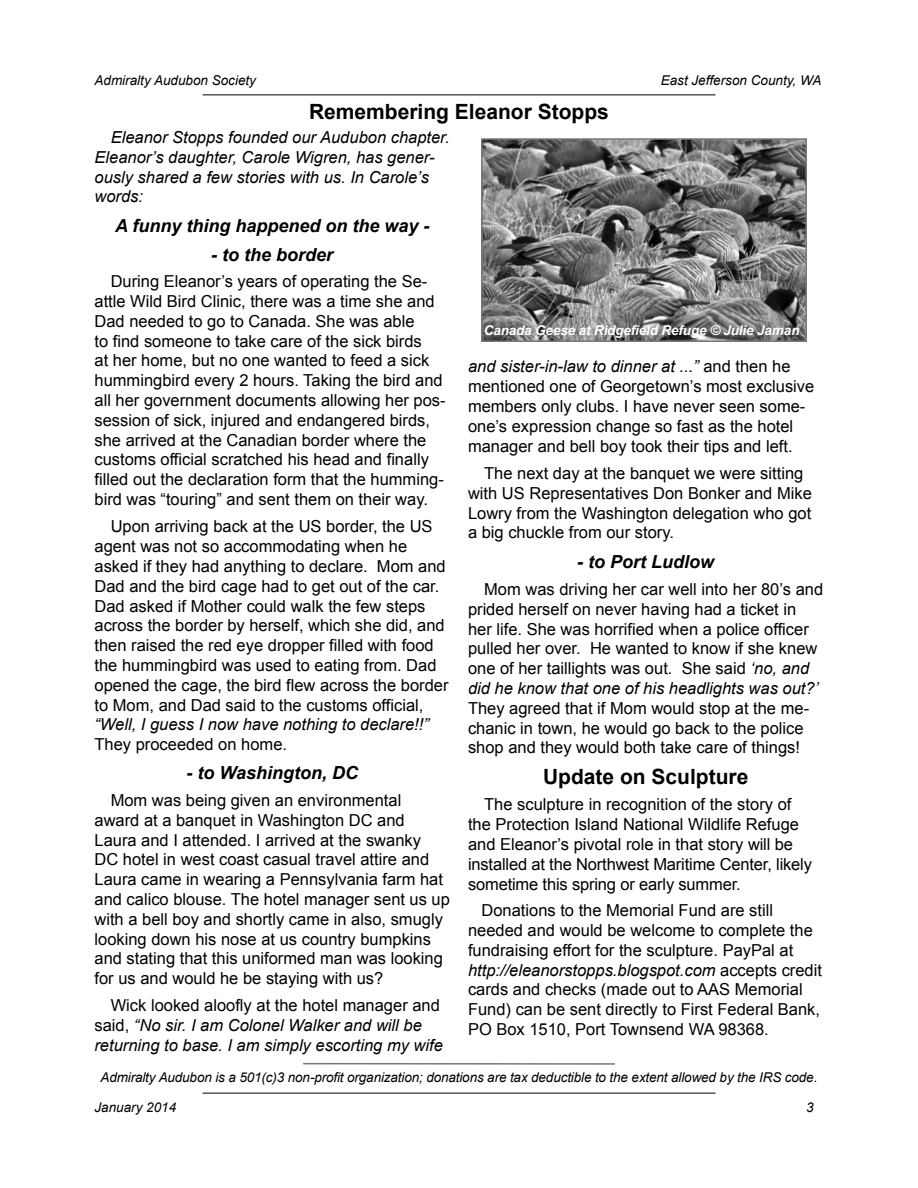
<style>
.page{position:relative;width:918px;height:1188px;background:#fff}
.page>*{position:absolute;margin:0;border:0;box-sizing:border-box;transform-origin:0 0}
.t1{font:700 21px "Arial";color:#000}
.t2{font:italic 700 18px "Arial";color:#000}
.t3{font:16.5px/19.8px "Arial";color:#000}
.t4{font:italic 16.5px/19.8px "Arial";color:#000}
.t5{font:italic 13.5px "Arial";letter-spacing:-.01em;color:#000}
.t6{font:italic 700 13.5px "Arial";letter-spacing:-.01em;color:#fff}
.s1{font-style:normal}
.s2{font-style:italic}
</style>
<div class="page">
<hr style="left:202px;top:94px;width:514px;height:1px;background:#000">
<hr style="left:202px;top:1093px;width:514px;height:1px;background:#000">
<img style="left:484px;top:141px;width:320px;height:198px">
<div style="left:481px;top:138px;width:326px;height:204px;border:2px solid #76787b"></div>
<hr style="left:303px;top:1063px;width:312px;height:2px;background:#76787b">
<p class="t5" style="left:94px;top:73px;width:163px">Admiralty Audubon Society</p>
<p class="t5" style="left:661px;top:73px;width:162px">East Jefferson County, WA</p>
<p class="t1" style="left:309px;top:100px;width:301px">Remembering Eleanor Stopps</p>
<p class="t4" style="left:94px;top:127px;width:357px;text-indent:16px">Eleanor Stopps founded our Audubon chapter.<br>Eleanor’s daughter, Carole Wigren, has gener&shy;ously shared a few stories with us. In Carole’s words:</p>
<p class="t2" style="left:115px;top:215px;width:316px">A funny thing happened on the way -</p>
<p class="t2" style="left:211px;top:244px;width:124px">- to the border</p>
<p class="t3" style="left:94px;top:272px;width:353px;text-indent:16px">During Eleanor’s years of operating the Se&shy;attle Wild Bird Clinic, there was a time she and Dad needed to go to Canada. She was able<br>to find someone to take care of the sick birds<br>at her home, but no one wanted to feed a sick hummingbird every 2 hours. Taking the bird and all her government documents allowing her pos&shy;session of sick, injured and endangered birds, she arrived at the Canadian border where the customs official scratched his head and finally filled out the declaration form that the humming&shy;bird was “touring” and sent them on their way.</p>
<p class="t3" style="left:94px;top:517px;width:356px;text-indent:16px">Upon arriving back at the US border, the US agent was not so accommodating when he asked if they had anything to declare. Mom and Dad and the bird cage had to get out of the car.<br>Dad asked if Mother could walk the few steps across the border by herself, which she did, and then raised the red eye dropper filled with food the hummingbird was used to eating from. Dad opened the cage, the bird flew across the border to Mom, and Dad said to the customs official,</p>
<p class="t4" style="left:94px;top:715px;width:336px">“Well, I guess I now have nothing to declare!!”</p>
<p class="t3" style="left:94px;top:735px;width:194px">They proceeded on home.</p>
<p class="t2" style="left:186px;top:763px;width:173px">- to Washington, DC</p>
<p class="t3" style="left:94px;top:790px;width:357px;text-indent:16px">Mom was being given an environmental award at a banquet in Washington DC and Laura and I attended. I arrived at the swanky<br>DC hotel in west coast casual travel attire and Laura came in wearing a Pennsylvania farm hat and calico blouse. The hotel manager sent us up with a bell boy and shortly came in also, smugly looking down his nose at us country bumpkins and stating that this uniformed man was looking for us and would he be staying with us?</p>
<p class="t4" style="left:94px;top:996px;width:350px;text-indent:16px"><span class="s1">Wick looked aloofly at the hotel manager and said,</span> “No sir. I am Colonel Walker and will be returning to base. I am simply escorting my wife</p>
<p class="t6" style="left:484px;top:323px;width:317px">Canada Geese at Ridgefield Refuge © Julie Jaman</p>
<p class="t3" style="left:468px;top:357px;width:348px"><span class="s2">and sister-in-law to dinner at ...”</span> and then he mentioned one of Georgetown’s most exclusive members only clubs. I have never seen some&shy;one’s expression change so fast as the hotel manager and bell boy took their tips and left.</p>
<p class="t3" style="left:468px;top:463px;width:345px;text-indent:16px">The next day at the banquet we were sitting with US Representatives Don Bonker and Mike Lowry from the Washington delegation who got a big chuckle from our story.</p>
<p class="t2" style="left:577px;top:551px;width:138px">- to Port Ludlow</p>
<p class="t3" style="left:468px;top:579px;width:357px;text-indent:16px">Mom was driving her car well into her 80’s and prided herself on never having had a ticket in her life. She was horrified when a police officer pulled her over. He wanted to know if she knew one of her taillights was out. She said <span class="s2">‘no, and did he know that one of his headlights was out?’</span></p>
<p class="t3" style="left:468px;top:698px;width:343px">They agreed that if Mom would stop at the me&shy;chanic in town, he would go back to the police shop and they would both take care of things!</p>
<p class="t1" style="left:543px;top:765px;width:207px">Update on Sculpture</p>
<p class="t3" style="left:468px;top:795px;width:346px;text-indent:16px">The sculpture in recognition of the story of the Protection Island National Wildlife Refuge and Eleanor’s pivotal role in that story will be installed at the Northwest Maritime Center, likely sometime this spring or early summer.</p>
<p class="t3" style="left:468px;top:901px;width:356px;text-indent:14px">Donations to the Memorial Fund are still needed and would be welcome to complete the fundraising effort for the sculpture. PayPal at <span class="s2">http://eleanorstopps.blogspot.com</span> accepts credit cards and checks (made out to AAS Memorial Fund) can be sent directly to First Federal Bank, PO Box 1510, Port Townsend WA 98368.</p>
<p class="t5" style="left:101px;top:1070px;width:718px">Admiralty Audubon is a 501(c)3 non-profit organization; donations are tax deductible to the extent allowed by the IRS code.</p>
<p class="t5" style="left:94px;top:1100px;width:83px">January 2014</p>
<p class="t5" style="left:806px;top:1100px;width:9px">3</p>
</div>
